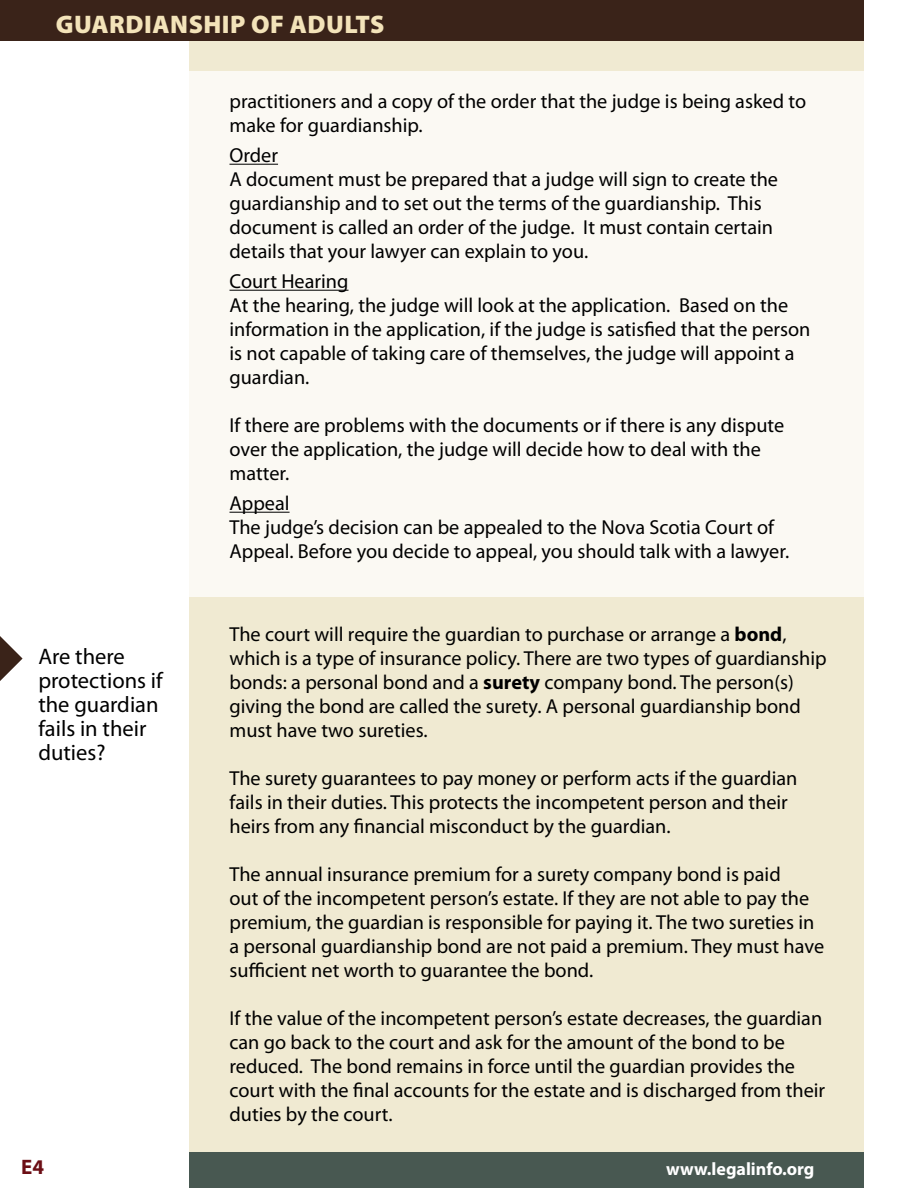
<style>
.page{position:relative;width:918px;height:1188px;background:#fff}
.page>*{position:absolute;margin:0;border:0;box-sizing:border-box;transform-origin:0 0}
.t1{font:900 25.5px "Myriad Pro";letter-spacing:.02em;color:#f3e3b9}
.t2{font:22.5px/24px "Myriad Pro";color:#000}
.t3{font:700 21px "Myriad Pro";color:#6c0e15}
.t4{font:20.25px/24px "Myriad Pro";color:#000}
.t5{font:700 18px "Myriad Pro";color:#fff}
.s1{font-weight:700}
</style>
<div class="page">
<div style="left:189px;top:0;width:675px;height:1188px;background:#f0ead2"></div>
<div style="left:0;top:0;width:864px;height:40px;background:#3a2319"></div>
<div style="left:189px;top:1152px;width:675px;height:36px;background:#485851"></div>
<div style="left:0;top:72px;width:918px;height:525px;background:#fbf9f3"></div>
<svg style="left:0;top:636px;width:23px;height:45px"></svg>
<hr style="left:230px;top:164px;width:48px;height:1px;background:#000">
<hr style="left:230px;top:290px;width:119px;height:1px;background:#000">
<hr style="left:230px;top:512px;width:60px;height:1px;background:#000">
<p class="t1" style="left:56px;top:7px;width:330px">GUARDIANSHIP OF ADULTS</p>
<p class="t2" style="left:38px;top:644px;width:126px">Are there protections if the guardian fails in their duties?</p>
<p class="t3" style="left:21px;top:1153px;width:25px">e4</p>
<p class="t4" style="left:230px;top:89px;width:578px">practitioners and a copy of the order that the judge is being asked to make for guardianship.</p>
<p class="t4" style="left:230px;top:143px;width:550px">Order<br>A document must be prepared that a judge will sign to create the guardianship and to set out the terms of the guardianship. This document is called an order of the judge. It must contain certain details that your lawyer can explain to you.</p>
<p class="t4" style="left:230px;top:269px;width:583px">Court Hearing<br>At the hearing, the judge will look at the application. Based on the information in the application, if the judge is satisfied that the person is not capable of taking care of themselves, the judge will appoint a guardian.</p>
<p class="t4" style="left:230px;top:413px;width:556px">If there are problems with the documents or if there is any dispute over the application, the judge will decide how to deal with the matter.</p>
<p class="t4" style="left:230px;top:491px;width:561px">Appeal<br>The judge’s decision can be appealed to the Nova Scotia Court of<br>Appeal. Before you decide to appeal, you should talk with a lawyer.</p>
<p class="t4" style="left:230px;top:622px;width:599px">The court will require the guardian to purchase or arrange a <span class="s1">bond</span>, which is a type of insurance policy. There are two types of guardianship bonds: a personal bond and a <span class="s1">surety</span> company bond. The person(s) giving the bond are called the surety. A personal guardianship bond must have two sureties.</p>
<p class="t4" style="left:230px;top:766px;width:569px">The surety guarantees to pay money or perform acts if the guardian fails in their duties. This protects the incompetent person and their heirs from any financial misconduct by the guardian.</p>
<p class="t4" style="left:230px;top:862px;width:596px">The annual insurance premium for a surety company bond is paid<br>out of the incompetent person’s estate. If they are not able to pay the premium, the guardian is responsible for paying it. The two sureties in a personal guardianship bond are not paid a premium. They must have sufficient net worth to guarantee the bond.</p>
<p class="t4" style="left:230px;top:1006px;width:597px">If the value of the incompetent person’s estate decreases, the guardian can go back to the court and ask for the amount of the bond to be reduced. The bond remains in force until the guardian provides the court with the final accounts for the estate and is discharged from their duties by the court.</p>
<p class="t5" style="left:666px;top:1157px;width:150px">www.legalinfo.org</p>
</div>
